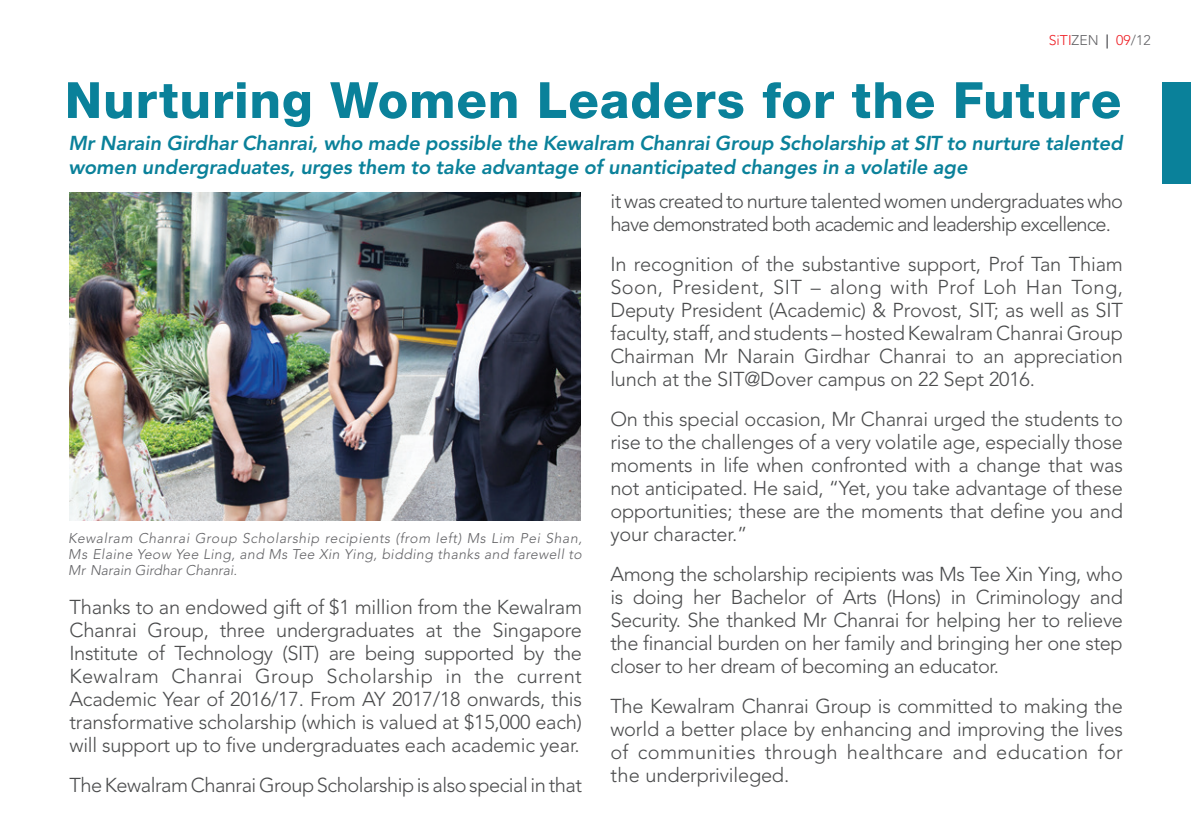
<style>
.page{position:relative;width:1191px;height:820px;background:#fff}
.page>*{position:absolute;margin:0;border:0;box-sizing:border-box;transform-origin:0 0}
.t1{font:800 50px "Helvetica Neue LT Std";letter-spacing:.015em;color:#0a819a}
.t2{font:300 20px/23px "Avenir LT Std";letter-spacing:-.02em;color:#4b4c4d;text-align:justify}
.t3{font:italic 800 20px/24px "Avenir LT Std";letter-spacing:-.005em;color:#0a819a}
.t4{font:300 20px/23px "Avenir LT Std";letter-spacing:-.045em;color:#4b4c4d}
.t5{font:italic 300 14px/16px "Avenir LT Std";letter-spacing:.03em;color:#636366;text-align:justify}
.t6{font:300 14px "Avenir LT Std";color:#ee1d23}
.s1{color:#636366}
.s2{font-weight:800;color:#636366}
</style>
<div class="page">
<img style="left:69px;top:192px;width:511px;height:328px">
<div style="left:1162px;top:82px;width:29px;height:102px;background:#0a819a"></div>
<p class="t6" style="left:1048px;top:32px;width:103px">SiTI<span class="s1">ZEN</span> <span class="s2">|</span> 09<span class="s1">/12</span></p>
<h1 class="t1" style="left:65px;top:70px;width:1057px">Nurturing Women Leaders for the Future</h1>
<p class="t3" style="left:68px;top:131px;width:1056px">Mr Narain Girdhar Chanrai, who made possible the Kewalram Chanrai Group Scholarship at SIT to nurture talented women undergraduates, urges them to take advantage of unanticipated changes in a volatile age</p>
<p class="t5" style="left:68px;top:530px;width:515px">Kewalram Chanrai Group Scholarship recipients (from left) Ms Lim Pei Shan, Ms Elaine Yeow Yee Ling, and Ms Tee Xin Ying, bidding thanks and farewell to Mr Narain Girdhar Chanrai.</p>
<p class="t2" style="left:69px;top:595px;width:514px">Thanks to an endowed gift of $1 million from the Kewalram Chanrai Group, three undergraduates at the Singapore Institute of Technology (SIT) are being supported by the Kewalram Chanrai Group Scholarship in the current Academic Year of 2016/17. From AY 2017/18 onwards, this transformative scholarship (which is valued at $15,000 each) will support up to five undergraduates each academic year.</p>
<p class="t2" style="left:69px;top:773px;width:514px">The Kewalram Chanrai Group Scholarship is also special in that</p>
<p class="t4" style="left:610px;top:189px;width:514px">it was created to nurture talented women undergraduates who have demonstrated both academic and leadership excellence.</p>
<p class="t2" style="left:610px;top:252px;width:514px">In recognition of the substantive support, Prof Tan Thiam Soon, President, SIT – along with Prof Loh Han Tong, Deputy President (Academic) &amp; Provost, SIT; as well as SIT faculty, staff, and students – hosted Kewalram Chanrai Group Chairman Mr Narain Girdhar Chanrai to an appreciation lunch at the SIT@Dover campus on 22 Sept 2016.</p>
<p class="t2" style="left:610px;top:407px;width:514px">On this special occasion, Mr Chanrai urged the students to rise to the challenges of a very volatile age, especially those moments in life when confronted with a change that was not anticipated. He said, “Yet, you take advantage of these opportunities; these are the moments that define you and your character.”</p>
<p class="t2" style="left:610px;top:562px;width:514px">Among the scholarship recipients was Ms Tee Xin Ying, who is doing her Bachelor of Arts (Hons) in Criminology and Security. She thanked Mr Chanrai for helping her to relieve the financial burden on her family and bringing her one step closer to her dream of becoming an educator.</p>
<p class="t2" style="left:610px;top:694px;width:514px">The Kewalram Chanrai Group is committed to making the world a better place by enhancing and improving the lives of communities through healthcare and education for the underprivileged.</p>
</div>
